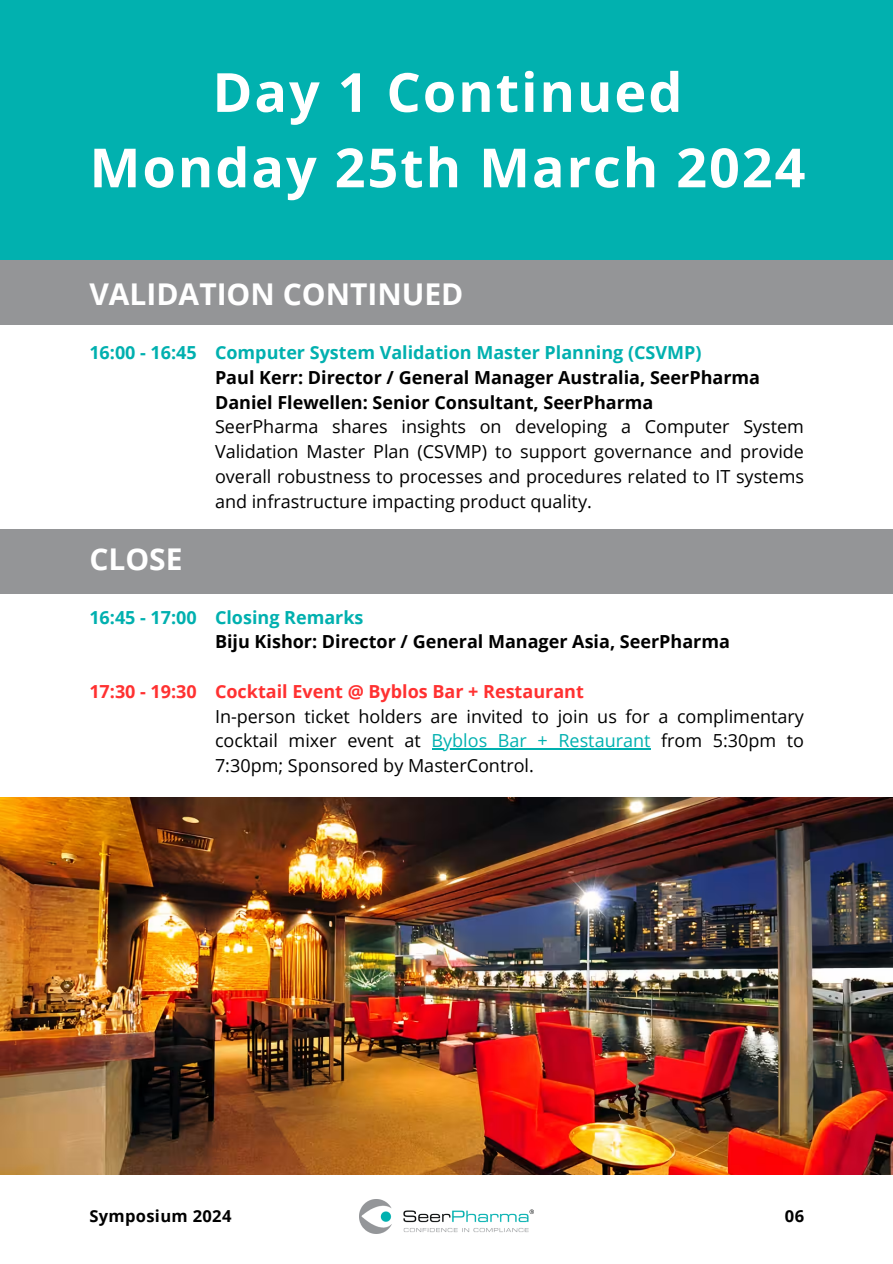
<style>
.page{position:relative;width:893px;height:1264px;background:#fff}
.page>*{position:absolute;margin:0;border:0;box-sizing:border-box;transform-origin:0 0}
.t1{font:700 54px/75.3px "Open Sans";letter-spacing:.035em;color:#fff;text-align:center}
.t2{font:700 30px "Open Sans";color:#fff}
.t3{font:18px/24.8px "Open Sans";color:#000;text-align:justify}
.t4{font:700 18px/24.8px "Open Sans";color:#000}
.t5{font:700 18px "Open Sans";color:#00b0af}
.t6{font:700 18px "Open Sans";color:#ff3131}
.t7{font:700 16.5px "Open Sans";letter-spacing:.02em;color:#000}
.s1{color:#00b0af}
</style>
<div class="page">
<div style="left:0;top:0;width:892px;height:260px;background:#01b1af"></div>
<div style="left:0;top:260px;width:892px;height:65px;background:#949597"></div>
<div style="left:0;top:528px;width:892px;height:65px;background:#949597"></div>
<hr style="left:431px;top:748px;width:219px;height:1px;background:#00b0af">
<img style="left:360px;top:1199px;width:173px;height:34px">
<img style="left:0;top:797px;width:892px;height:377px">
<h1 class="t1" style="left:89px;top:53px;width:717px">Day 1 Continued<br>Monday 25th March 2024</h1>
<h2 class="t2" style="left:89px;top:273px;width:375px">VALIDATION CONTINUED</h2>
<p class="t5" style="left:89px;top:340px;width:109px">16:00 - 16:45</p>
<h2 class="t2" style="left:89px;top:537px;width:95px">CLOSE</h2>
<p class="t5" style="left:89px;top:604px;width:109px">16:45 - 17:00</p>
<p class="t6" style="left:89px;top:678px;width:109px">17:30 - 19:30</p>
<p class="t5" style="left:215px;top:340px;width:488px">Computer System Validation Master Planning (CSVMP)</p>
<p class="t4" style="left:215px;top:364px;width:546px">Paul Kerr: Director / General Manager Australia, SeerPharma<br>Daniel Flewellen: Senior Consultant, SeerPharma</p>
<p class="t3" style="left:215px;top:414px;width:590px">SeerPharma shares insights on developing a Computer System Validation Master Plan (CSVMP) to support governance and provide overall robustness to processes and procedures related to IT systems and infrastructure impacting product quality.</p>
<p class="t5" style="left:215px;top:604px;width:150px">Closing Remarks</p>
<p class="t4" style="left:215px;top:629px;width:516px">Biju Kishor: Director / General Manager Asia, SeerPharma</p>
<p class="t6" style="left:215px;top:678px;width:370px">Cocktail Event @ Byblos Bar + Restaurant</p>
<p class="t3" style="left:215px;top:703px;width:590px">In-person ticket holders are invited to join us for a complimentary cocktail mixer event at <span class="s1">Byblos Bar + Restaurant</span> from 5:30pm to 7:30pm; Sponsored by MasterControl.</p>
<p class="t7" style="left:89px;top:1204px;width:144px">Symposium 2024</p>
<p class="t7" style="left:784px;top:1204px;width:21px">06</p>
</div>
